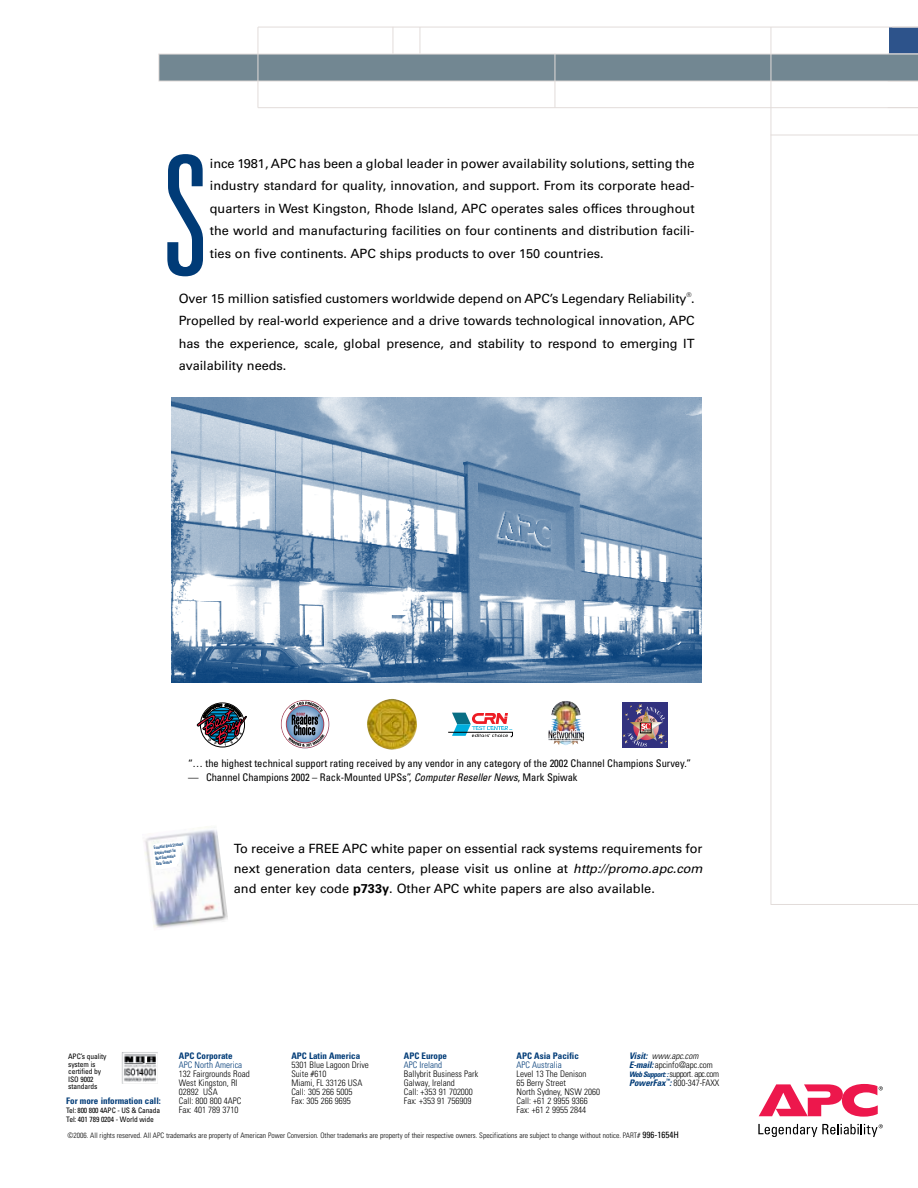
<style>
.page{position:relative;width:918px;height:1188px;background:#fff}
.page>*{position:absolute;margin:0;border:0;box-sizing:border-box;transform-origin:0 0}
.t1{font:300 ultra-condensed 166.5px "Univers";color:#003b77}
.t2{font:12.75px/22.5px "Univers";letter-spacing:-.005em;color:#000;text-align:justify}
.t3{font:condensed 10.5px "Univers";letter-spacing:-.005em;color:#000}
.t4{font:300 condensed 9px/9px "Univers";color:#000}
.t5{font:700 condensed 9px "Univers";color:#003b77}
.t6{font:300 condensed 9px "Univers";color:#003b77}
.t7{font:300 condensed 7.5px "Univers";color:#000}
.t8{font:condensed 7.5px/7.5px "Univers";letter-spacing:-.01em;color:#000}
.t9{font:6.3px "Univers";color:#000}
.t10{font:ultra-condensed 4.5px/5.4px "Univers";color:#003b77}
.s1{font-style:italic}
.s2{font-weight:700}
.s3{font-weight:700;font-style:italic;color:#003b77}
.s4{font-weight:700;font-style:italic;font-size:7.5px;color:#003b77}
.s5{font-weight:400;font-size:9px}
</style>
<div class="page">
<img style="left:122px;top:1052px;width:36px;height:32px">
<svg style="left:759px;top:1084px;width:124px;height:33px"></svg>
<svg style="left:758px;top:1124px;width:125px;height:13px"></svg>
<img style="left:171px;top:397px;width:531px;height:286px">
<img style="left:391px;top:699px;width:26px;height:41px">
<div style="left:622px;top:702px;width:46px;height:46px;background:#32327f"></div>
<svg style="left:623px;top:704px;width:44px;height:43px"></svg>
<svg style="left:448px;top:713px;width:65px;height:24px"></svg>
<div style="left:281px;top:700px;width:48px;height:48px;border:1px solid #a34055;border-radius:50%"></div>
<svg style="left:283px;top:702px;width:46px;height:46px"></svg>
<img style="left:548px;top:732px;width:34px;height:6px">
<div style="left:889px;top:27px;width:29px;height:27px;background:#2d538b"></div>
<div style="left:159px;top:54px;width:759px;height:27px;background:#728792"></div>
<hr style="left:258px;top:27px;width:660px;height:1px;background:#e2dcda">
<svg style="left:393px;top:28px;width:1px;height:26px"></svg>
<svg style="left:420px;top:28px;width:1px;height:26px"></svg>
<hr style="left:258px;top:27px;width:1px;height:81px;background:#e2dcda">
<hr style="left:771px;top:27px;width:1px;height:878px;background:#e2dcda">
<hr style="left:258px;top:107px;width:660px;height:1px;background:#e2dcda">
<svg style="left:158px;top:54px;width:1px;height:27px"></svg>
<hr style="left:771px;top:135px;width:147px;height:1px;background:#e2dcda">
<svg style="left:892px;top:27px;width:26px;height:1px"></svg>
<hr style="left:555px;top:54px;width:1px;height:54px;background:#e2dcda">
<hr style="left:159px;top:54px;width:759px;height:1px;background:#e2dcda">
<hr style="left:158px;top:81px;width:760px;height:1px;background:#e2dcda">
<hr style="left:771px;top:904px;width:147px;height:1px;background:#e2dcda">
<svg style="left:144px;top:826px;width:84px;height:102px"></svg>
<svg style="left:197px;top:703px;width:50px;height:44px"></svg>
<h1 class="t1" style="left:162px;top:130px;width:48px">S</h1>
<p class="t2" style="left:210px;top:152px;width:486px">ince 1981, APC has been a global leader in power availability solutions, setting the industry standard for quality, innovation, and support. From its corporate head&shy;quarters in West Kingston, Rhode Island, APC operates sales offices throughout the world and manufacturing facilities on four continents and distribution facili&shy;ties on five continents. APC ships products to over 150 countries.</p>
<p class="t2" style="left:179px;top:287px;width:517px">Over 15 million satisfied customers worldwide depend on APC’s Legendary Reliability .</p>
<p class="t9" style="left:687px;top:291px;width:7px">®</p>
<p class="t2" style="left:179px;top:309px;width:517px">Propelled by real-world experience and a drive towards technological innovation, APC has the experience, scale, global presence, and stability to respond to emerging IT availability needs.</p>
<p class="t3" style="left:188px;top:757px;width:505px">“… the highest technical support rating received by any vendor in any category of the 2002 Channel Champions Survey.”</p>
<p class="t3" style="left:188px;top:771px;width:391px">— Channel Champions 2002 – Rack-Mounted UPSs”, <span class="s1">Computer Reseller News</span>, Mark Spiwak</p>
<p class="t10" style="left:154px;top:845px;width:31px;rotate:-8deg">Essential Rack Systems<br>Requirements for<br>Next Generation<br>Data Centers</p>
<p class="t2" style="left:234px;top:839px;width:470px;line-height:19.8px">To receive a FREE APC white paper on essential rack systems requirements for next generation data centers, please visit us online at <span class="s1">http://promo.apc.com </span>and enter key code <span class="s2">p733y</span>. Other APC white papers are also available.</p>
<p class="t8" style="left:68px;top:1053px;width:40px">APC’s quality system is certified by<br>ISO 9002 standards</p>
<p class="t5" style="left:66px;top:1096px;width:96px">For more information call:</p>
<p class="t8" style="left:66px;top:1106px;width:95px;line-height:9px">Tel: 800 800 4APC - US &amp; Canada<br>Tel: 401 789 0204 - World wide</p>
<p class="t5" style="left:179px;top:1051px;width:55px">APC Corporate</p>
<p class="t6" style="left:179px;top:1060px;width:65px">APC North America</p>
<p class="t4" style="left:179px;top:1070px;width:72px">132 Fairgrounds Road<br>West Kingston, RI<br>02892 USA<br>Call: 800 800 4APC<br>Fax: 401 789 3710</p>
<p class="t5" style="left:291px;top:1051px;width:70px">APC Latin America</p>
<p class="t4" style="left:291px;top:1061px;width:79px">5301 Blue Lagoon Drive<br>Suite #610<br>Miami, FL 33126 USA<br>Call: 305 266 5005<br>Fax: 305 266 9695</p>
<p class="t5" style="left:404px;top:1051px;width:45px">APC Europe</p>
<p class="t6" style="left:404px;top:1060px;width:40px">APC Ireland</p>
<p class="t4" style="left:404px;top:1070px;width:76px">Ballybrit Business Park<br>Galway, Ireland<br>Call: +353 91 702000<br>Fax: +353 91 756909</p>
<p class="t5" style="left:517px;top:1051px;width:64px">APC Asia Pacific</p>
<p class="t6" style="left:517px;top:1060px;width:47px">APC Australia</p>
<p class="t4" style="left:517px;top:1070px;width:85px">Level 13 The Denison<br>65 Berry Street<br>North Sydney, NSW 2060<br>Call: +61 2 9955 9366<br>Fax: +61 2 9955 2844</p>
<p class="t4" style="left:629px;top:1052px;width:92px"><span class="s3">Visit:</span> <span class="s1">www.apc.com<br></span><span class="s3">E-mail:</span> apcinfo@apc.com<br><span class="s4">Web Support: :</span> support. apc.com<br><span class="s3">PowerFax</span><sup>™</sup><span class="s3">:</span> 800-347-FAXX</p>
<p class="t7" style="left:67px;top:1131px;width:613px">©2006. All rights reserved. All APC trademarks are property of American Power Conversion. Other trademarks are property of their respective owners. Specifications are subject to change without notice. PART# <span class="s5">996-1654H</span></p>
</div>
